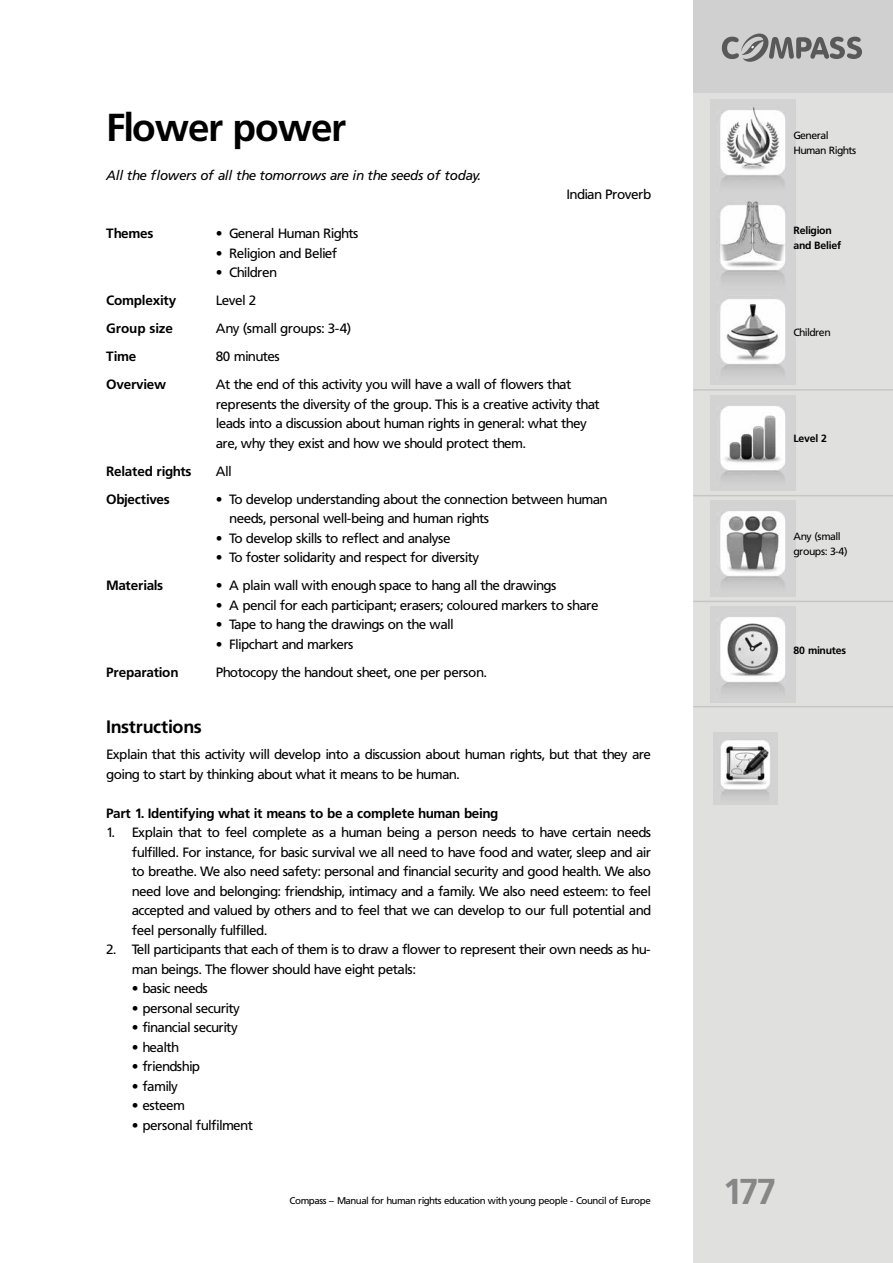
<style>
.page{position:relative;width:893px;height:1263px;background:#fff}
.page>*{position:absolute;margin:0;border:0;box-sizing:border-box;transform-origin:0 0}
.t1{font:700 39px "Frutiger PFL";letter-spacing:-.02em;color:#000}
.t2{font:700 36px "Frutiger PFL";color:#878787}
.t3{font:700 18px "Frutiger PFL";color:#000}
.t4{font:13.5px/19.5px "Frutiger PFL";color:#000}
.t5{font:700 13.5px "Frutiger PFL";color:#000}
.t6{font:italic 13.5px "Frutiger PFL";color:#000}
.t7{font:10.5px/15px "Frutiger PFL";color:#000}
.t8{font:700 10.5px/15px "Frutiger PFL";color:#000}
.t9{font:9.75px "Frutiger PFL";color:#000}
</style>
<div class="page">
<div style="left:693px;top:0;width:200px;height:1263px;background:#e0e0df"></div>
<div style="left:693px;top:0;width:200px;height:93px;background:#d0d0d0"></div>
<svg style="left:722px;top:33px;width:140px;height:29px"></svg>
<hr style="left:693px;top:389px;width:200px;height:2px;background:#c6c6c6">
<hr style="left:693px;top:495px;width:200px;height:1px;background:#c6c6c6">
<hr style="left:693px;top:601px;width:200px;height:1px;background:#c6c6c6">
<hr style="left:693px;top:706px;width:200px;height:1px;background:#c6c6c6">
<img style="left:711px;top:500px;width:85px;height:96px">
<img style="left:711px;top:607px;width:85px;height:95px">
<img style="left:710px;top:100px;width:85px;height:285px">
<img style="left:713px;top:732px;width:64px;height:72px">
<img style="left:710px;top:395px;width:85px;height:96px">
<h1 class="t1" style="left:106px;top:104px;width:241px">Flower power</h1>
<p class="t6" style="left:106px;top:167px;width:376px">All the flowers of all the tomorrows are in the seeds of today.</p>
<p class="t4" style="left:567px;top:185px;width:85px">Indian Proverb</p>
<p class="t5" style="left:106px;top:226px;width:48px">Themes</p>
<p class="t4" style="left:216px;top:224px;width:144px">• General Human Rights</p>
<p class="t4" style="left:216px;top:243px;width:122px">• Religion and Belief</p>
<p class="t4" style="left:216px;top:263px;width:62px">• Children</p>
<p class="t5" style="left:106px;top:293px;width:71px">Complexity</p>
<p class="t4" style="left:216px;top:291px;width:41px">Level 2</p>
<p class="t5" style="left:106px;top:321px;width:68px">Group size</p>
<p class="t4" style="left:216px;top:319px;width:136px">Any (small groups: 3-4)</p>
<p class="t5" style="left:106px;top:349px;width:31px">Time</p>
<p class="t4" style="left:216px;top:347px;width:65px">80 minutes</p>
<p class="t5" style="left:106px;top:377px;width:61px">Overview</p>
<p class="t4" style="left:216px;top:375px;width:385px">At the end of this activity you will have a wall of flowers that represents the diversity of the group. This is a creative activity that leads into a discussion about human rights in general: what they are, why they exist and how we should protect them.</p>
<p class="t5" style="left:106px;top:463px;width:87px">Related rights</p>
<p class="t4" style="left:216px;top:461px;width:17px">All</p>
<p class="t5" style="left:106px;top:491px;width:65px">Objectives</p>
<p class="t4" style="left:229px;top:489px;width:379px;text-indent:-14px">• To develop understanding about the connection between human needs, personal well-being and human rights</p>
<p class="t4" style="left:216px;top:528px;width:236px">• To develop skills to reflect and analyse</p>
<p class="t4" style="left:216px;top:548px;width:264px">• To foster solidarity and respect for diversity</p>
<p class="t5" style="left:106px;top:578px;width:58px">Materials</p>
<p class="t4" style="left:216px;top:576px;width:342px">• A plain wall with enough space to hang all the drawings</p>
<p class="t4" style="left:216px;top:595px;width:384px">• A pencil for each participant; erasers; coloured markers to share</p>
<p class="t4" style="left:216px;top:615px;width:239px">• Tape to hang the drawings on the wall</p>
<p class="t4" style="left:216px;top:634px;width:139px">• Flipchart and markers</p>
<p class="t5" style="left:106px;top:664px;width:73px">Preparation</p>
<p class="t4" style="left:216px;top:662px;width:272px">Photocopy the handout sheet, one per person.</p>
<h3 class="t3" style="left:106px;top:716px;width:97px">Instructions</h3>
<p class="t4" style="left:106px;top:745px;width:546px">Explain that this activity will develop into a discussion about human rights, but that they are going to start by thinking about what it means to be human.</p>
<p class="t5" style="left:106px;top:805px;width:393px">Part 1. Identifying what it means to be a complete human being</p>
<p class="t4" style="left:132px;top:823px;width:520px;text-align:justify;text-indent:-26px">1. Explain that to feel complete as a human being a person needs to have certain needs fulfilled. For instance, for basic survival we all need to have food and water, sleep and air to breathe. We also need safety: personal and financial security and good health. We also need love and belonging: friendship, intimacy and a family. We also need esteem: to feel accepted and valued by others and to feel that we can develop to our full potential and feel personally fulfilled.</p>
<p class="t4" style="left:132px;top:940px;width:520px;text-indent:-26px">2. Tell participants that each of them is to draw a flower to represent their own needs as hu&shy;man beings. The flower should have eight petals:</p>
<p class="t4" style="left:132px;top:979px;width:77px">• basic needs</p>
<p class="t4" style="left:132px;top:998px;width:109px">• personal security</p>
<p class="t4" style="left:132px;top:1018px;width:107px">• financial security</p>
<p class="t4" style="left:132px;top:1037px;width:48px">• health</p>
<p class="t4" style="left:132px;top:1057px;width:69px">• friendship</p>
<p class="t4" style="left:132px;top:1076px;width:47px">• family</p>
<p class="t4" style="left:132px;top:1096px;width:54px">• esteem</p>
<p class="t4" style="left:132px;top:1115px;width:122px">• personal fulfilment</p>
<p class="t9" style="left:290px;top:1194px;width:362px">Compass – Manual for human rights education with young people - Council of Europe</p>
<p class="t7" style="left:793px;top:128px;width:64px">General<br>Human Rights</p>
<p class="t8" style="left:793px;top:223px;width:49px">Religion and Belief</p>
<p class="t7" style="left:793px;top:325px;width:38px">Children</p>
<p class="t8" style="left:793px;top:431px;width:35px">Level 2</p>
<p class="t7" style="left:793px;top:529px;width:55px">Any (small groups: 3-4)</p>
<p class="t8" style="left:793px;top:642px;width:54px">80 minutes</p>
<h2 class="t2" style="left:723px;top:1170px;width:53px">177</h2>
</div>
